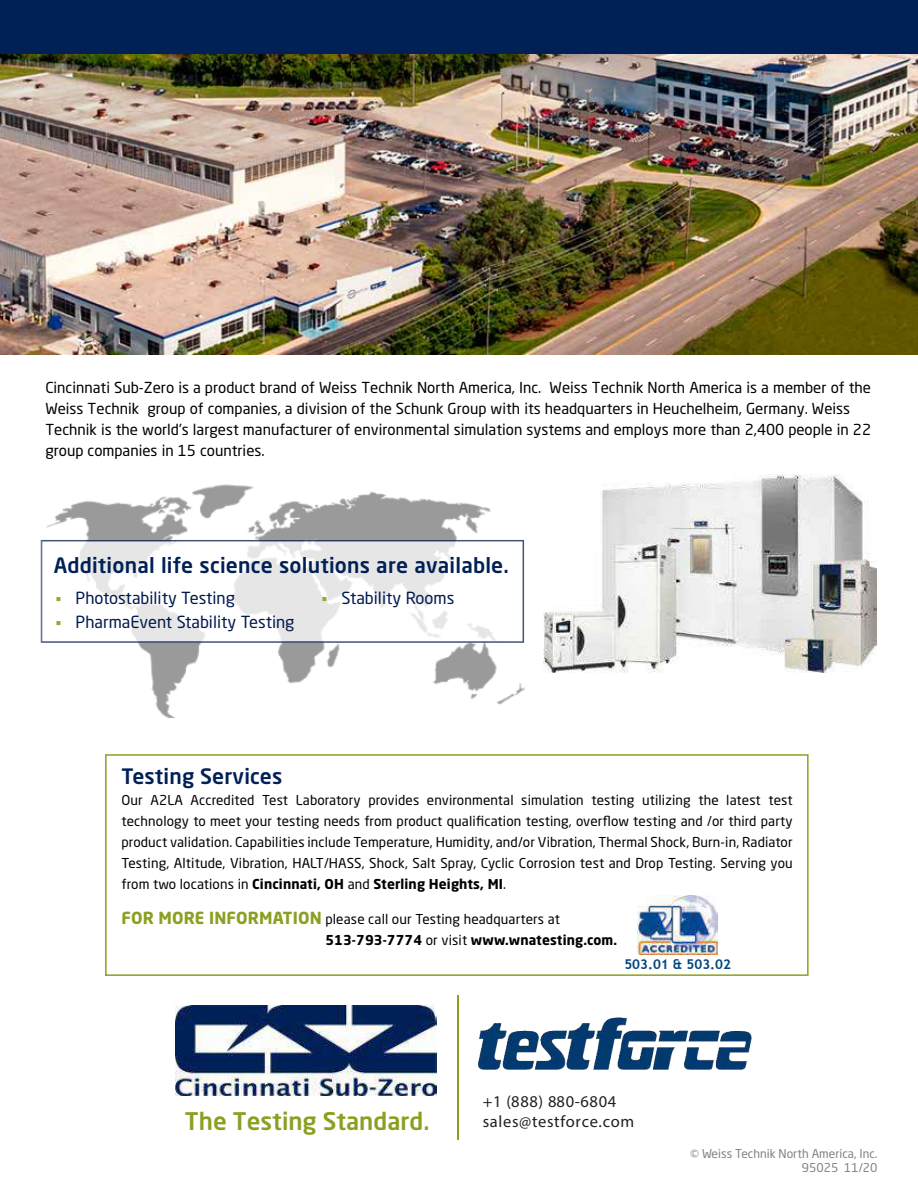
<style>
.page{position:relative;width:918px;height:1188px;background:#fff}
.page>*{position:absolute;margin:0;border:0;box-sizing:border-box;transform-origin:0 0}
.t1{font:500 24px "Neo Sans Std";color:#8ba021}
.t2{font:500 21px "Neo Sans Std";letter-spacing:.01em;color:#002056}
.t3{font:16.5px/24px "Neo Sans Std";color:#001a4e}
.t4{font:16.5px/19.8px "Myriad Pro";letter-spacing:.04em;color:#241f1f}
.t5{font:15px/21px "Neo Sans Std";color:#000}
.t6{font:13.5px/21px "Neo Sans Std";letter-spacing:.01em;color:#000;text-align:justify}
.t7{font:700 13.5px "Trebuchet MS";color:#00457e}
.t8{font:12px/14.4px "Neo Sans Std";color:#808284;text-align:right}
.s1{font-weight:700}
.s2{font-weight:700;font-size:16.5px;color:#8ba021}
</style>
<div class="page">
<svg style="left:105px;top:754px;width:704px;height:222px"></svg>
<hr style="left:458px;top:996px;width:1px;height:144px;background:#8ba021">
<img style="left:0;top:54px;width:918px;height:300px">
<div style="left:0;top:0;width:918px;height:54px;background:#002056"></div>
<img style="left:46px;top:484px;width:479px;height:234px">
<img style="left:41px;top:540px;width:483px;height:103px">
<img style="left:543px;top:474px;width:333px;height:198px">
<img style="left:637px;top:895px;width:80px;height:59px">
<img style="left:176px;top:1005px;width:260px;height:91px">
<img style="left:479px;top:1018px;width:273px;height:52px">
<svg style="left:56px;top:597px;width:4px;height:4px"></svg>
<svg style="left:56px;top:621px;width:4px;height:4px"></svg>
<svg style="left:323px;top:597px;width:3px;height:4px"></svg>
<p class="t5" style="left:45px;top:377px;width:827px">Cincinnati Sub-Zero is a product brand of Weiss Technik North America, Inc. Weiss Technik North America is a member of the Weiss Technik group of companies, a division of the Schunk Group with its headquarters in Heuchelheim, Germany. Weiss Technik is the world’s largest manufacturer of environmental simulation systems and employs more than 2,400 people in 22 group companies in 15 countries.</p>
<h2 class="t2" style="left:54px;top:552px;width:457px">Additional life science solutions are available.</h2>
<p class="t3" style="left:76px;top:585px;width:220px">Photostability Testing<br>PharmaEvent Stability Testing</p>
<p class="t3" style="left:342px;top:585px;width:114px">Stability Rooms</p>
<h2 class="t2" style="left:122px;top:763px;width:162px">Testing Services</h2>
<p class="t6" style="left:122px;top:790px;width:673px">Our A2LA Accredited Test Laboratory provides environmental simulation testing utilizing the latest test technology to meet your testing needs from product qualification testing, overflow testing and /or third party product validation. Capabilities include Temperature, Humidity, and/or Vibration, Thermal Shock, Burn-in, Radiator Testing, Altitude, Vibration, HALT/HASS, Shock, Salt Spray, Cyclic Corrosion test and Drop Testing. Serving you from two locations in <span class="s1">Cincinnati, OH</span> and <span class="s1">Sterling Heights, MI</span>.</p>
<p class="t6" style="left:325px;top:908px;width:293px;text-indent:-204px"><span class="s2">FOR MORE INFORMATION</span> please call our Testing headquarters at<br><span class="s1">513-793-7774</span> or visit <span class="s1">www.wnatesting.com.</span></p>
<p class="t7" style="left:624px;top:956px;width:108px">503.01 &amp; 503.02</p>
<h1 class="t1" style="left:185px;top:1106px;width:246px">The Testing Standard.</h1>
<p class="t4" style="left:483px;top:1092px;width:153px">+1 (888) 880-6804 sales@testforce.com</p>
<p class="t8" style="left:690px;top:1146px;width:189px">© Weiss Technik North America, Inc.<br>95025 11/20</p>
</div>
